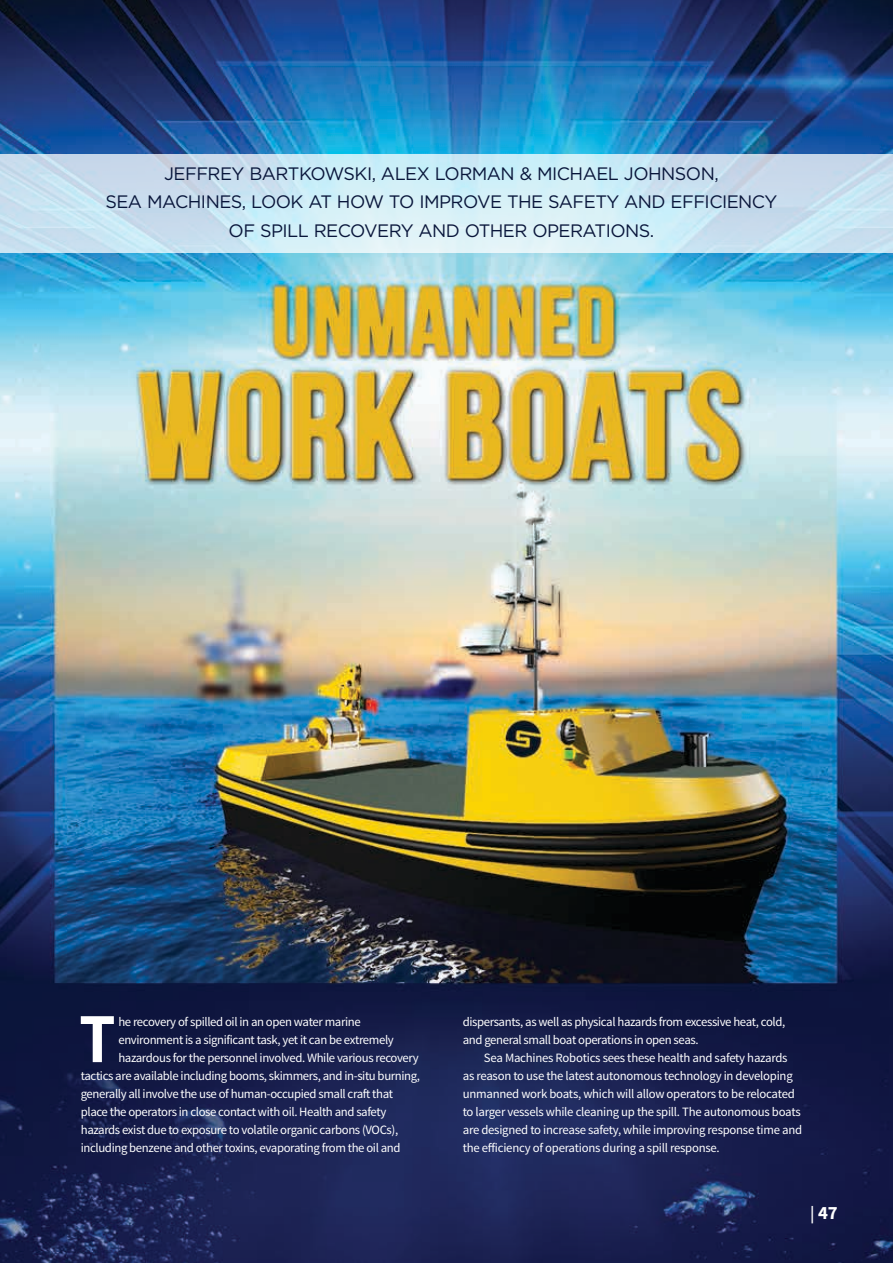
<style>
.page{position:relative;width:893px;height:1263px;background:#fff}
.page>*{position:absolute;margin:0;border:0;box-sizing:border-box;transform-origin:0 0}
.t1{font:700 58.95px "News Gothic Std";color:#fff}
.t2{font:700 18.75px "Source Sans Pro";color:#fff}
.t3{font:18px/28.5px "Gotham";letter-spacing:-.03em;color:#09163b;text-align:center}
.t4{font:12.75px/18px "Source Sans Pro";letter-spacing:-.03em;color:#fff}
.s1{font-weight:600;font-size:17.4px}
</style>
<div class="page">
<img style="left:0;top:0;width:893px;height:1263px">
<svg style="left:0;top:154px;width:893px;height:98px;background:#cde6f2"></svg>
<h3 class="t3" style="left:105px;top:159px;width:673px">JEFFREY BARTKOWSKI, ALEX LORMAN &amp; MICHAEL JOHNSON,<br>SEA MACHINES, LOOK AT HOW TO IMPROVE THE SAFETY AND EFFICIENCY<br>OF SPILL RECOVERY AND OTHER OPERATIONS.</h3>
<h1 class="t1" style="left:80px;top:1001px;width:35px">T</h1>
<p class="t4" style="left:118px;top:1013px;width:244px">he recovery of spilled oil in an open water marine</p>
<p class="t4" style="left:118px;top:1031px;width:277px">environment is a significant task, yet it can be extremely</p>
<p class="t4" style="left:118px;top:1049px;width:302px">hazardous for the personnel involved. While various recovery</p>
<p class="t4" style="left:81px;top:1067px;width:341px">tactics are available including booms, skimmers, and in-situ burning,</p>
<p class="t4" style="left:81px;top:1085px;width:314px">generally all involve the use of human-occupied small craft that</p>
<p class="t4" style="left:81px;top:1103px;width:307px">place the operators in close contact with oil. Health and safety</p>
<p class="t4" style="left:81px;top:1121px;width:319px">hazards exist due to exposure to volatile organic carbons (VOCs),</p>
<p class="t4" style="left:81px;top:1139px;width:321px">including benzene and other toxins, evaporating from the oil and</p>
<p class="t4" style="left:463px;top:1013px;width:324px">dispersants, as well as physical hazards from excessive heat, cold, and general small boat operations in open seas.</p>
<p class="t4" style="left:463px;top:1049px;width:341px;text-indent:21px">Sea Machines Robotics sees these health and safety hazards as reason to use the latest autonomous technology in developing unmanned work boats, which will allow operators to be relocated to larger vessels while cleaning up the spill. The autonomous boats are designed to increase safety, while improving response time and the efficiency of operations during a spill response.</p>
<h2 class="t2" style="left:810px;top:1201px;width:29px"><span class="s1">|</span> 47</h2>
</div>
